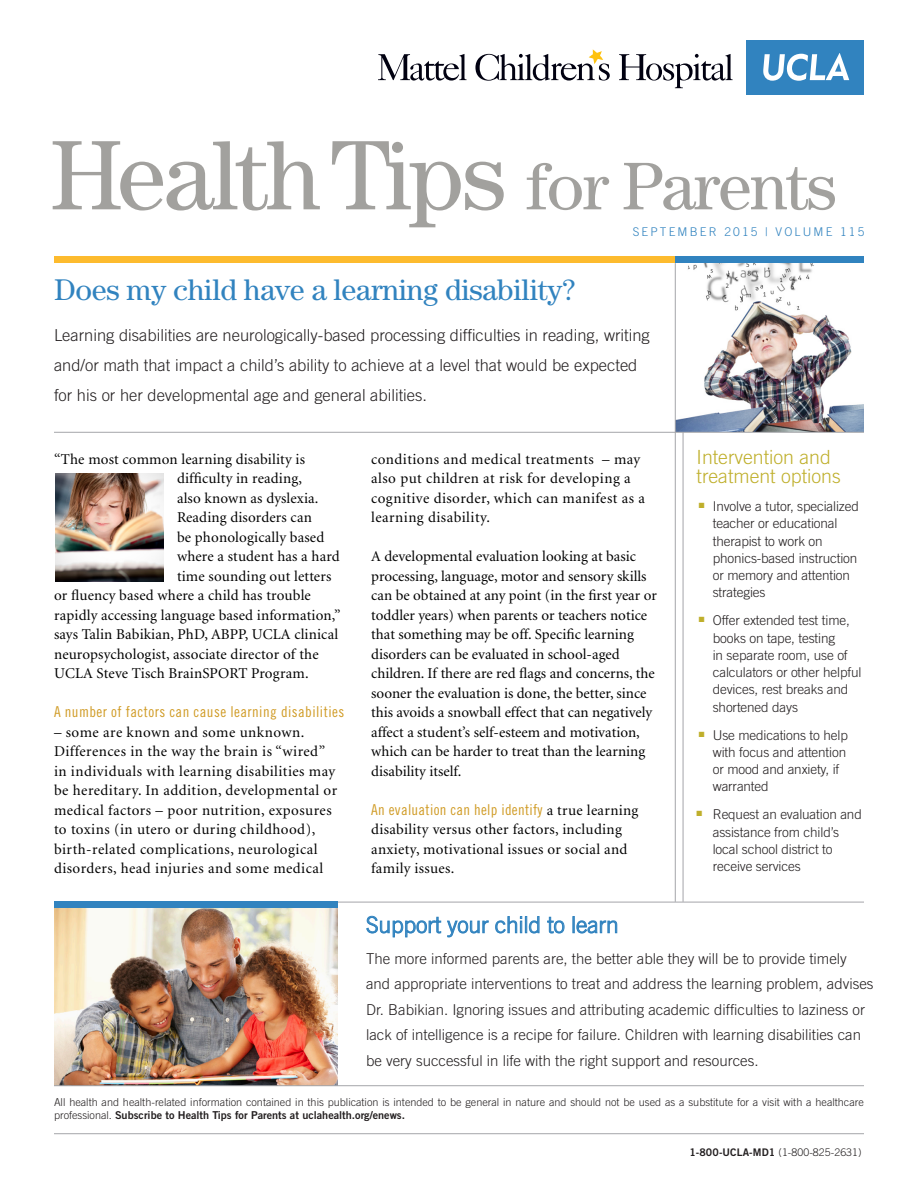
<style>
.page{position:relative;width:918px;height:1188px;background:#fff}
.page>*{position:absolute;margin:0;border:0;box-sizing:border-box;transform-origin:0 0}
.t1{font:99px "Century";letter-spacing:-.025em;color:#a2a19e}
.t2{font:30px "Century";letter-spacing:-.01em;color:#3183bf}
.t3{font:300 22.5px "Trade Gothic";color:#3183bf}
.sidebar_bodygraphsty{font:300 19.5px/19.5px "Trade Gothic";color:#bfaf2b}
.t4{font:300 16.5px/30px "Trade Gothic";color:#231f20}
.t5{font:15px/19.5px "Minion";letter-spacing:.01em;color:#000}
.t6{font:15px/19.5px "Minion";letter-spacing:.03em;color:#000}
.t7{font:300 15px/25.5px "Trade Gothic";color:#231f20}
.t8{font:15px "Trade Gothic Cond Eighteen";letter-spacing:.03em;color:#d09b25}
.sidebar_bodygraphsty-2{font:300 13.5px/17.2px "Trade Gothic";letter-spacing:-.01em;color:#231f20}
.t9{font:300 12px "Trade Gothic";letter-spacing:.18em;color:#3183bf}
.t10{font:300 10.8px/13.5px "Trade Gothic";color:#231f20}
.t11{font:300 10.5px "Trade Gothic";letter-spacing:.01em;color:#231f20}
.s1{font-size:67.5px}
.s2{font-family:"Trade Gothic Cond Eighteen";color:#d09b25}
.s3{font-family:"Trade Gothic Bold Two";font-weight:400}
</style>
<div class="page">
<img style="left:676px;top:263px;width:188px;height:169px">
<div style="left:54px;top:256px;width:621px;height:7px;background:#fdbb2e"></div>
<img style="left:54px;top:908px;width:283px;height:177px">
<hr style="left:54px;top:432px;width:810px;height:1px;background:#a4a5a9">
<hr style="left:54px;top:1133px;width:810px;height:1px;background:#a4a5a9">
<hr style="left:54px;top:902px;width:810px;height:1px;background:#a4a5a9">
<svg style="left:366px;top:916px;width:75px;height:21px"></svg>
<svg style="left:447px;top:920px;width:42px;height:17px"></svg>
<svg style="left:495px;top:916px;width:45px;height:18px"></svg>
<svg style="left:547px;top:917px;width:18px;height:17px"></svg>
<svg style="left:573px;top:916px;width:44px;height:18px"></svg>
<img style="left:56px;top:473px;width:108px;height:108px">
<div style="left:54px;top:902px;width:284px;height:6px;background:#3183bf"></div>
<div style="left:675px;top:256px;width:189px;height:7px;background:#3183bf"></div>
<div style="left:746px;top:40px;width:118px;height:55px;background:#3183bf"></div>
<svg style="left:763px;top:53px;width:86px;height:28px"></svg>
<svg style="left:378px;top:54px;width:89px;height:27px"></svg>
<svg style="left:475px;top:50px;width:135px;height:31px"></svg>
<svg style="left:619px;top:54px;width:114px;height:34px"></svg>
<hr style="left:683px;top:432px;width:1px;height:470px;background:#a4a5a9">
<hr style="left:675px;top:263px;width:1px;height:639px;background:#a4a5a9">
<hr style="left:54px;top:1085px;width:810px;height:1px;background:#a4a5a9">
<p class="t1" style="left:51px;top:118px;width:787px">Health Tips <span class="s1">for Parents</span></p>
<p class="t9" style="left:633px;top:224px;width:233px">SEPTEMBER 2015 | VOLUME 115</p>
<p class="t2" style="left:54px;top:272px;width:523px">Does my child have a learning disability?</p>
<p class="t4" style="left:54px;top:320px;width:597px">Learning disabilities are neurologically-based processing difficulties in reading, writing and/or math that impact a child’s ability to achieve at a level that would be expected for his or her developmental age and general abilities.</p>
<p class="t5" style="left:54px;top:449px;width:253px">“The most common learning disability is</p>
<p class="t5" style="left:177px;top:469px;width:127px">difficulty in reading,</p>
<p class="t5" style="left:177px;top:488px;width:143px">also known as dyslexia.</p>
<p class="t5" style="left:177px;top:508px;width:136px">Reading disorders can</p>
<p class="t5" style="left:177px;top:527px;width:149px">be phonologically based</p>
<p class="t5" style="left:177px;top:547px;width:164px">where a student has a hard</p>
<p class="t5" style="left:177px;top:566px;width:156px">time sounding out letters</p>
<p class="t5" style="left:54px;top:586px;width:258px">or fluency based where a child has trouble</p>
<p class="t5" style="left:54px;top:605px;width:288px">rapidly accessing language based information,”</p>
<p class="t5" style="left:54px;top:625px;width:286px">says Talin Babikian, PhD, ABPP, UCLA clinical</p>
<p class="t5" style="left:54px;top:644px;width:266px">neuropsychologist, associate director of the</p>
<p class="t5" style="left:54px;top:664px;width:256px">UCLA Steve Tisch BrainSPORT Program.</p>
<p class="t8" style="left:54px;top:703px;width:292px">A number of factors can cause learning disabilities</p>
<p class="t6" style="left:54px;top:722px;width:285px">– some are known and some unknown.<br>Differences in the way the brain is “wired” in individuals with learning disabilities may be hereditary. In addition, developmental or medical factors – poor nutrition, exposures to toxins (in utero or during childhood), birth-related complications, neurological disorders, head injuries and some medical</p>
<p class="t6" style="left:371px;top:449px;width:275px">conditions and medical treatments – may also put children at risk for developing a cognitive disorder, which can manifest as a learning disability.</p>
<p class="t5" style="left:371px;top:547px;width:287px">A developmental evaluation looking at basic processing, language, motor and sensory skills can be obtained at any point (in the first year or toddler years) when parents or teachers notice that something may be off. Specific learning disorders can be evaluated in school-aged children. If there are red flags and concerns, the sooner the evaluation is done, the better, since this avoids a snowball effect that can negatively affect a student’s self-esteem and motivation, which can be harder to treat than the learning disability itself.</p>
<p class="t5" style="left:371px;top:800px;width:269px"><span class="s2">An evaluation can help identify</span> a true learning disability versus other factors, including anxiety, motivational issues or social and family issues.</p>
<p class="sidebar_bodygraphsty" style="left:697px;top:447px;width:146px">Intervention and treatment options</p>
<p class="sidebar_bodygraphsty-2" style="left:713px;top:497px;width:148px;text-indent:-14px"><sup>■</sup> Involve a tutor, specialized teacher or educational therapist to work on phonics-based instruction or memory and attention strategies</p>
<p class="sidebar_bodygraphsty-2" style="left:713px;top:612px;width:150px;text-indent:-14px"><sup>■</sup> Offer extended test time, books on tape, testing<br>in separate room, use of calculators or other helpful devices, rest breaks and shortened days</p>
<p class="sidebar_bodygraphsty-2" style="left:713px;top:726px;width:137px;text-indent:-14px"><sup>■</sup> Use medications to help with focus and attention or mood and anxiety, if warranted</p>
<p class="sidebar_bodygraphsty-2" style="left:713px;top:806px;width:151px;text-indent:-16px"><sup>■</sup> Request an evaluation and assistance from child’s local school district to receive services</p>
<p class="t3" style="left:366px;top:911px;width:254px">Support your child to learn</p>
<p class="t7" style="left:366px;top:945px;width:509px">The more informed parents are, the better able they will be to provide timely and appropriate interventions to treat and address the learning problem, advises Dr. Babikian. Ignoring issues and attributing academic difficulties to laziness or lack of intelligence is a recipe for failure. Children with learning disabilities can be very successful in life with the right support and resources.</p>
<p class="t10" style="left:54px;top:1095px;width:811px">All health and health-related information contained in this publication is intended to be general in nature and should not be used as a substitute for a visit with a healthcare professional. <span class="s3">Subscribe to Health Tips for Parents at uclahealth.org/enews.</span></p>
<p class="t11" style="left:689px;top:1146px;width:174px"><span class="s3">1-800-UCLA-MD1</span> (1-800-825-2631)</p>
</div>
